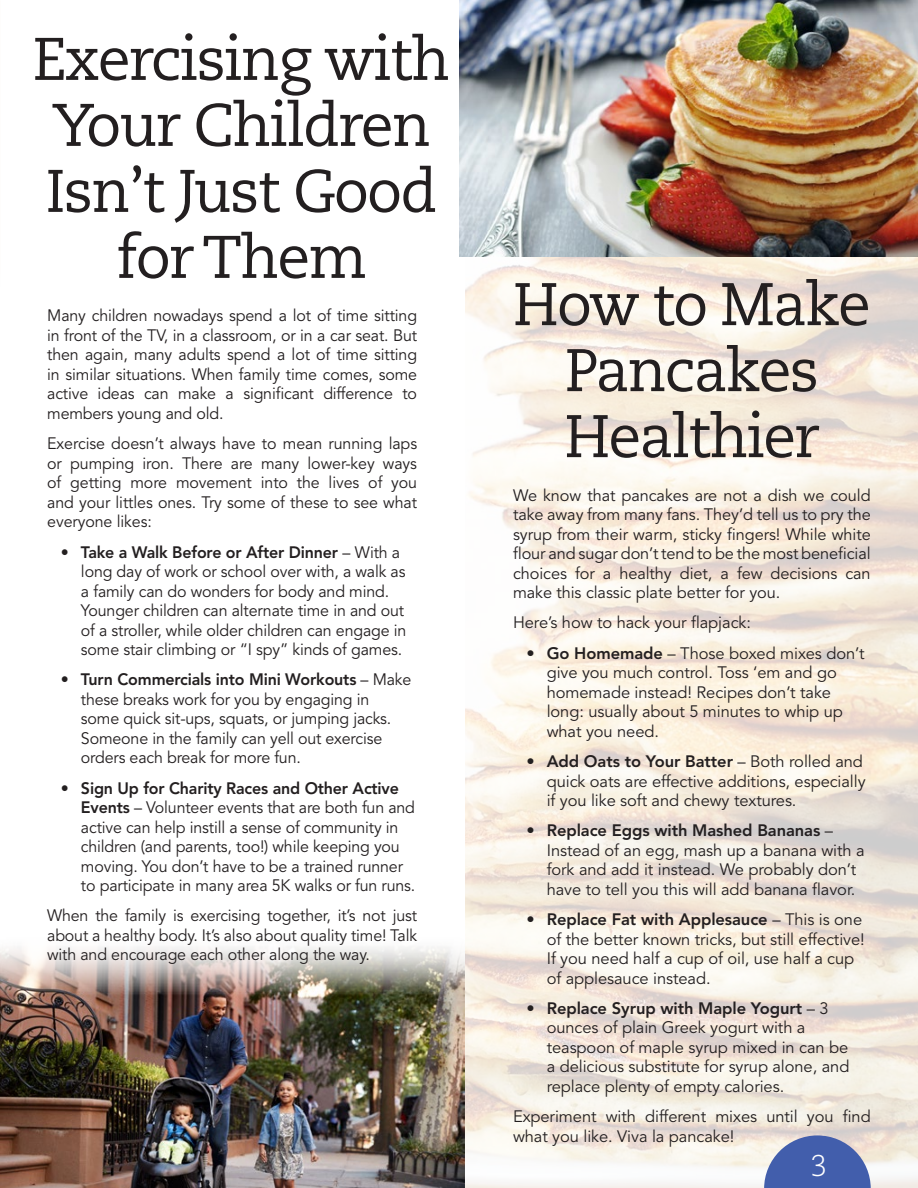
<style>
.page{position:relative;width:918px;height:1188px;background:#fff}
.page>*{position:absolute;margin:0;border:0;box-sizing:border-box;transform-origin:0 0}
.t1{font:60px/66px "Caecilia LT Std";letter-spacing:-.03em;color:#231f20;text-align:center}
.t2{font:300 30px "Caecilia LT Std";color:#fff}
.t3{font:16.5px/19.5px "Avenir LT Std";letter-spacing:-.005em;color:#231f20}
.s1{font-weight:800}
</style>
<div class="page">
<img style="left:1px;top:947px;width:463px;height:241px">
<img style="left:466px;top:256px;width:452px;height:932px">
<img style="left:459px;top:0;width:459px;height:256px">
<svg style="left:764px;top:1135px;width:107px;height:53px;background:#697cb7"></svg>
<img style="left:0;top:707px;width:1px;height:481px">
<p class="t1" style="left:33px;top:27px;width:419px">Exercising with<br>Your Children<br>Isn’t Just Good for Them</p>
<p class="t3" style="left:47px;top:306px;width:371px;text-align:justify">Many children nowadays spend a lot of time sitting in front of the TV, in a classroom, or in a car seat. But then again, many adults spend a lot of time sitting in similar situations. When family time comes, some active ideas can make a significant difference to members young and old.</p>
<p class="t3" style="left:47px;top:434px;width:371px;text-align:justify">Exercise doesn’t always have to mean running laps or pumping iron. There are many lower-key ways of getting more movement into the lives of you and your littles ones. Try some of these to see what everyone likes:</p>
<p class="t3" style="left:81px;top:543px;width:327px;text-indent:-20px"><span class="s1">• Take a Walk Before or After Dinner</span> – With a long day of work or school over with, a walk as a family can do wonders for body and mind.<br>Younger children can alternate time in and out of a stroller, while older children can engage in some stair climbing or “I spy” kinds of games.</p>
<p class="t3" style="left:81px;top:670px;width:332px;text-indent:-20px"><span class="s1">• Turn Commercials into Mini Workouts</span> – Make these breaks work for you by engaging in some quick sit-ups, squats, or jumping jacks.<br>Someone in the family can yell out exercise orders each break for more fun.</p>
<p class="t3" style="left:81px;top:779px;width:336px;text-indent:-20px"><span class="s1">• Sign Up for Charity Races and Other Active Events</span> – Volunteer events that are both fun and active can help instill a sense of community in children (and parents, too!) while keeping you moving. You don’t have to be a trained runner to participate in many area 5K walks or fun runs.</p>
<p class="t3" style="left:47px;top:906px;width:371px;text-align:justify">When the family is exercising together, it’s not just about a healthy body. It’s also about quality time! Talk with and encourage each other along the way.</p>
<p class="t1" style="left:513px;top:272px;width:359px">How to Make<br>Pancakes<br>Healthier</p>
<p class="t3" style="left:513px;top:486px;width:359px;text-align:justify">We know that pancakes are not a dish we could take away from many fans. They’d tell us to pry the syrup from their warm, sticky fingers! While white flour and sugar don’t tend to be the most beneficial choices for a healthy diet, a few decisions can make this classic plate better for you.</p>
<p class="t3" style="left:513px;top:613px;width:239px">Here’s how to hack your flapjack:</p>
<p class="t3" style="left:547px;top:644px;width:319px;text-indent:-20px"><span class="s1">• Go Homemade</span> – Those boxed mixes don’t give you much control. Toss ‘em and go homemade instead! Recipes don’t take long: usually about 5 minutes to whip up what you need.</p>
<p class="t3" style="left:547px;top:752px;width:320px;text-indent:-20px"><span class="s1">• Add Oats to Your Batter</span> – Both rolled and quick oats are effective additions, especially if you like soft and chewy textures.</p>
<p class="t3" style="left:547px;top:821px;width:319px;text-indent:-20px"><span class="s1">• Replace Eggs with Mashed Bananas</span> – Instead of an egg, mash up a banana with a fork and add it instead. We probably don’t have to tell you this will add banana flavor.</p>
<p class="t3" style="left:547px;top:910px;width:320px;text-indent:-20px"><span class="s1">• Replace Fat with Applesauce</span> – This is one of the better known tricks, but still effective!<br>If you need half a cup of oil, use half a cup of applesauce instead.</p>
<p class="t3" style="left:547px;top:999px;width:304px;text-indent:-20px"><span class="s1">• Replace Syrup with Maple Yogurt</span> – 3 ounces of plain Greek yogurt with a teaspoon of maple syrup mixed in can be a delicious substitute for syrup alone, and replace plenty of empty calories.</p>
<p class="t3" style="left:513px;top:1107px;width:359px">Experiment with different mixes until you find what you like. Viva la pancake!</p>
<p class="t2" style="left:811px;top:1149px;width:18px">3</p>
</div>
